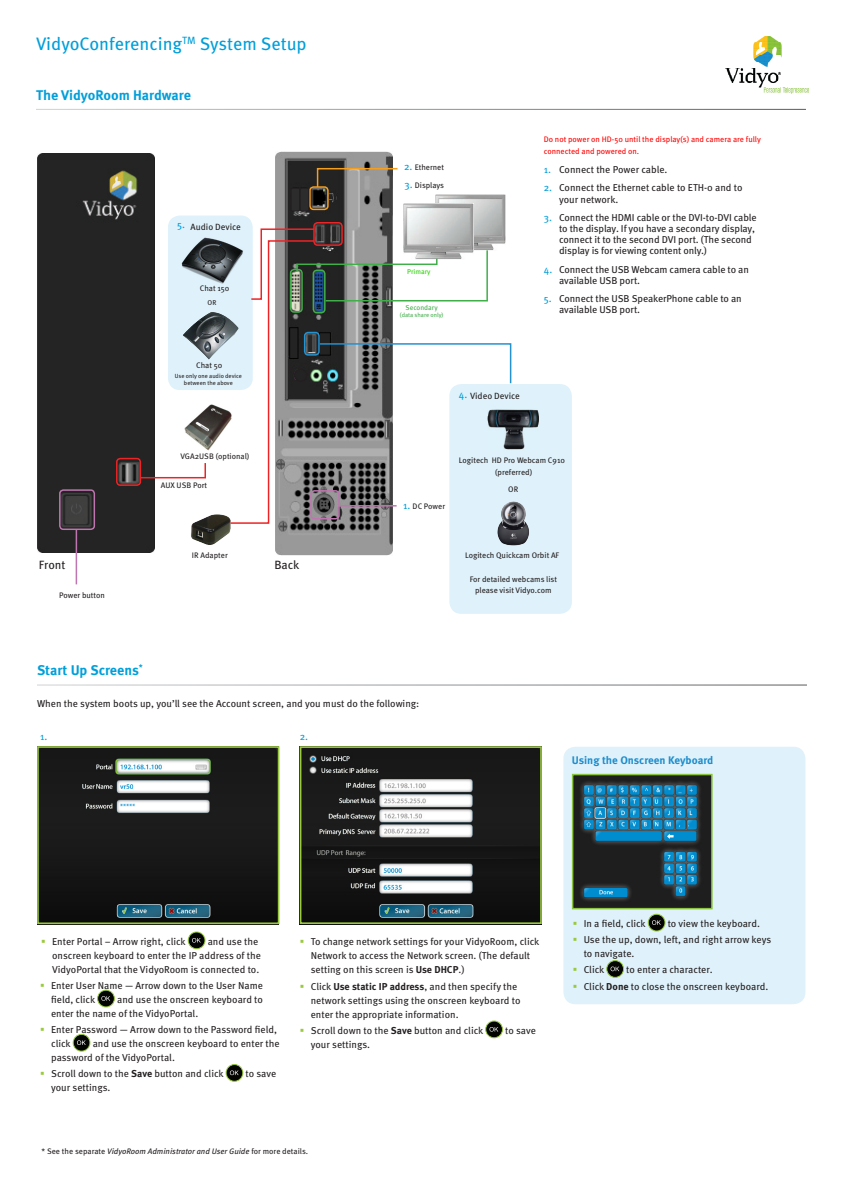
<style>
.page{position:relative;width:842px;height:1191px;background:#fff}
.page>*{position:absolute;margin:0;border:0;box-sizing:border-box;transform-origin:0 0}
.t1{font:18px "Meta OT";color:#009fda}
.subhead{font:700 14px "Meta OT";color:#009fda}
.t2{font:12px "Meta OT";color:#231f20}
.subhead-2{font:700 11px "Meta OT";letter-spacing:-.005em;color:#1c8dcd}
.subhead-3{font:10px/14px "Meta OT";letter-spacing:-.005em;color:#231f20}
.t3{font:10px "Meta OT";color:#009fda}
.subhead-4{font:9px "Meta OT";color:#231f20}
.t4{font:8px/11px "Meta OT";color:#231f20;text-align:center}
.subhead-5{font:8px/12px "Meta OT";color:#f00}
.subhead-6{font:italic 8px "Meta OT";color:#231f20}
.t5{font:7px "Meta OT";color:#40ae49}
.t6{font:7px "Meta OT";color:#28d100}
.t7{font:7px "Meta OT";color:#231f20}
.t8{font:6px/7.2px "Meta OT";color:#231f20;text-align:center}
.t9{font:6px "Meta OT";letter-spacing:-.005em;color:#40ae49}
.s1{font-size:10px;color:#009fda}
.s2{color:#009fda}
.s3{font-weight:700}
.s4{font-style:normal}
</style>
<div class="page">
<div style="left:449px;top:384px;width:123px;height:230px;background:#dff1fa;border-radius:12px"></div>
<img style="left:726px;top:36px;width:82px;height:58px">
<img style="left:40px;top:749px;width:236px;height:172px">
<div style="left:37px;top:746px;width:242px;height:178px;border:2px solid #98c93e"></div>
<div style="left:188px;top:932px;width:17px;height:16px;background:#040503;border-radius:50%"></div>
<div style="left:188px;top:931px;width:17px;height:18px;border:1px solid #98c93e;border-radius:50%"></div>
<svg style="left:192px;top:938px;width:9px;height:4px"></svg>
<svg style="left:98px;top:990px;width:16px;height:17px"></svg>
<div style="left:97px;top:989px;width:18px;height:18px;border:1px solid #98c93e;border-radius:50%"></div>
<svg style="left:101px;top:996px;width:9px;height:4px"></svg>
<div style="left:73px;top:1034px;width:17px;height:17px;background:#040503;border-radius:50%"></div>
<div style="left:73px;top:1034px;width:17px;height:17px;border:1px solid #98c93e;border-radius:50%"></div>
<svg style="left:77px;top:1040px;width:9px;height:5px"></svg>
<svg style="left:226px;top:1064px;width:17px;height:17px"></svg>
<div style="left:226px;top:1064px;width:17px;height:17px;border:1px solid #98c93e;border-radius:50%"></div>
<svg style="left:230px;top:1070px;width:9px;height:5px"></svg>
<img style="left:303px;top:749px;width:236px;height:172px">
<div style="left:300px;top:746px;width:242px;height:178px;border:2px solid #98c93e"></div>
<svg style="left:486px;top:1021px;width:16px;height:16px"></svg>
<div style="left:485px;top:1020px;width:18px;height:18px;border:1px solid #98c93e;border-radius:50%"></div>
<svg style="left:489px;top:1027px;width:9px;height:4px"></svg>
<div style="left:563px;top:746px;width:242px;height:258px;background:#dff1fa;border-radius:12px"></div>
<img style="left:575px;top:777px;width:135px;height:129px">
<div style="left:572px;top:774px;width:141px;height:135px;border:2px solid #8ac33f"></div>
<div style="left:648px;top:914px;width:17px;height:17px;background:#040503;border-radius:50%"></div>
<div style="left:648px;top:913px;width:17px;height:18px;border:1px solid #98c93e;border-radius:50%"></div>
<svg style="left:652px;top:920px;width:9px;height:5px"></svg>
<div style="left:607px;top:960px;width:16px;height:17px;background:#040503;border-radius:50%"></div>
<div style="left:606px;top:960px;width:18px;height:17px;border:1px solid #98c93e;border-radius:50%"></div>
<svg style="left:610px;top:966px;width:9px;height:5px"></svg>
<div style="left:38px;top:154px;width:116px;height:398px;background:#242424"></div>
<img style="left:276px;top:152px;width:116px;height:403px">
<div style="left:59px;top:489px;width:36px;height:41px;border:2px solid #bf76b0;border-radius:4px"></div>
<hr style="left:76px;top:529px;width:1px;height:55px;background:#bf76b0">
<img style="left:184px;top:405px;width:45px;height:45px">
<div style="left:168px;top:215px;width:85px;height:175px;background:#dff1fa;border-radius:12px"></div>
<img style="left:181px;top:237px;width:48px;height:47px">
<img style="left:191px;top:514px;width:40px;height:31px">
<img style="left:183px;top:312px;width:46px;height:48px">
<div style="left:116px;top:458px;width:25px;height:28px;border:2px solid #ee2325;border-radius:4px"></div>
<svg style="left:139px;top:461px;width:67px;height:18px"></svg>
<div style="left:309px;top:186px;width:20px;height:24px;border:2px solid #f79e1d;border-radius:4px"></div>
<div style="left:291px;top:188px;width:8px;height:23px;background:#2c2c2c;border-radius:2px"></div>
<div style="left:291px;top:188px;width:9px;height:23px;border:1px solid #231f20;border-radius:2px"></div>
<div style="left:300px;top:188px;width:9px;height:23px;background:#2c2c2c;border-radius:2px"></div>
<div style="left:300px;top:188px;width:9px;height:23px;border:1px solid #231f20;border-radius:2px"></div>
<img style="left:436px;top:195px;width:69px;height:33px">
<img style="left:404px;top:203px;width:70px;height:25px">
<img style="left:497px;top:501px;width:32px;height:45px">
<div style="left:313px;top:222px;width:30px;height:24px;border:2px solid #ee2325;border-radius:4px"></div>
<svg style="left:316px;top:167px;width:82px;height:22px;background:#81796d"></svg>
<svg style="left:229px;top:228px;width:283px;height:296px"></svg>
<img style="left:488px;top:406px;width:51px;height:44px">
<p class="t1" style="left:36px;top:32px;width:272px">VidyoConferencing<sup>TM</sup> System Setup</p>
<p class="subhead" style="left:36px;top:86px;width:156px">The VidyoRoom Hardware</p>
<p class="subhead-4" style="left:191px;top:221px;width:52px">Audio Device</p>
<p class="t3" style="left:177px;top:218px;width:9px">5.</p>
<p class="t4" style="left:200px;top:283px;width:31px">Chat 150</p>
<p class="t7" style="left:208px;top:298px;width:10px">OR</p>
<p class="t4" style="left:196px;top:360px;width:28px">Chat 50</p>
<p class="t8" style="left:175px;top:373px;width:68px">Use only one audio device between the above</p>
<p class="t4" style="left:180px;top:451px;width:71px">VGA2USB (optional)</p>
<p class="t4" style="left:161px;top:480px;width:48px">AUX USB Port</p>
<p class="t4" style="left:192px;top:550px;width:37px">IR Adapter</p>
<p class="t2" style="left:39px;top:557px;width:28px">Front</p>
<p class="t2" style="left:274px;top:557px;width:26px">Back</p>
<p class="t4" style="left:59px;top:589px;width:47px">Power button</p>
<p class="t4" style="left:404px;top:162px;width:42px"><span class="s1">2.</span> Ethernet</p>
<p class="t4" style="left:404px;top:180px;width:41px"><span class="s1">3.</span> Displays</p>
<p class="t6" style="left:407px;top:267px;width:25px">Primary</p>
<p class="t5" style="left:406px;top:303px;width:34px">Secondary</p>
<p class="t9" style="left:400px;top:311px;width:45px">(data share only)</p>
<p class="subhead-5" style="left:544px;top:134px;width:219px">Do not power on HD-50 until the display(s) and camera are fully connected and powered on.</p>
<p class="subhead-3" style="left:544px;top:163px;width:125px"><span class="s2">1.</span> Connect the Power cable.</p>
<p class="subhead-3" style="left:544px;top:181px;width:200px"><span class="s2">2.</span> Connect the Ethernet cable to ETH-0 and to</p>
<p class="subhead-3" style="left:559px;top:193px;width:61px">your network.</p>
<p class="subhead-3" style="left:559px;top:213px;width:199px;line-height:11px;text-indent:-15px"><span class="s2">3.</span> Connect the HDMI cable or the DVI-to-DVI cable to the display. If you have a secondary display, connect it to the second DVI port. (The second display is for viewing content only.)</p>
<p class="subhead-3" style="left:559px;top:264px;width:191px;line-height:11px;text-indent:-15px"><span class="s2">4.</span> Connect the USB Webcam camera cable to an available USB port.</p>
<p class="subhead-3" style="left:559px;top:294px;width:184px;line-height:11px;text-indent:-15px"><span class="s2">5.</span> Connect the USB SpeakerPhone cable to an available USB port.</p>
<p class="t3" style="left:459px;top:388px;width:10px">4.</p>
<p class="subhead-4" style="left:470px;top:390px;width:51px">Video Device</p>
<p class="t4" style="left:403px;top:501px;width:43px"><span class="s1">1.</span> DC Power</p>
<p class="t4" style="left:459px;top:455px;width:108px">Logitech HD Pro Webcam C910</p>
<p class="t4" style="left:508px;top:484px;width:11px">OR</p>
<p class="t4" style="left:495px;top:466px;width:39px">(preferred)</p>
<p class="t4" style="left:465px;top:549px;width:96px">Logitech Quickcam Orbit AF</p>
<p class="t4" style="left:470px;top:573px;width:89px">For detailed webcams list please visit Vidyo.com</p>
<p class="subhead" style="left:37px;top:661px;width:107px">Start Up Screens<sup>*</sup></p>
<p class="subhead-3" style="left:37px;top:696px;width:384px">When the system boots up, you’ll see the Account screen, and you must do the following:</p>
<p class="t3" style="left:40px;top:730px;width:9px">1.</p>
<p class="t3" style="left:300px;top:730px;width:10px">2.</p>
<p class="subhead-2" style="left:572px;top:753px;width:143px">Using the Onscreen Keyboard</p>
<p class="subhead-3" style="left:52px;top:934px;width:210px;text-indent:156px">and use the onscreen keyboard to enter the IP address of the<br>VidyoPortal that the VidyoRoom is connected to.</p>
<p class="subhead-3" style="left:51px;top:978px;width:213px">Enter User Name — Arrow down to the User Name field, click</p>
<p class="subhead-3" style="left:52px;top:934px;width:135px">Enter Portal – Arrow right, click</p>
<p class="subhead-3" style="left:51px;top:992px;width:213px;text-indent:66px">and use the onscreen keyboard to enter the name of the VidyoPortal.</p>
<p class="subhead-3" style="left:51px;top:1023px;width:227px">Enter Password — Arrow down to the Password field, click</p>
<p class="subhead-3" style="left:51px;top:1037px;width:230px;text-indent:42px">and use the onscreen keyboard to enter the password of the VidyoPortal.</p>
<p class="subhead-3" style="left:51px;top:1067px;width:174px">Scroll down to the <span class="s3">Save</span> button and click</p>
<p class="subhead-3" style="left:246px;top:1067px;width:32px">to save</p>
<p class="subhead-3" style="left:51px;top:1081px;width:61px">your settings.</p>
<p class="subhead-3" style="left:311px;top:935px;width:230px">To change network settings for your VidyoRoom, click<br>Network to access the Network screen. (The default setting on this screen is <span class="s3">Use DHCP</span>.)</p>
<p class="subhead-3" style="left:311px;top:979px;width:211px">Click <span class="s3">Use static IP address</span>, and then specify the network settings using the onscreen keyboard to enter the appropriate information.</p>
<p class="subhead-3" style="left:311px;top:1023px;width:174px">Scroll down to the <span class="s3">Save</span> button and click</p>
<p class="subhead-3" style="left:505px;top:1023px;width:32px">to save</p>
<p class="subhead-3" style="left:311px;top:1037px;width:61px">your settings.</p>
<p class="subhead-6" style="left:42px;top:1146px;width:268px"><span class="s4">* See the separate</span> VidyoRoom Administrator and User Guide <span class="s4">for more details.</span></p>
<p class="subhead-3" style="left:584px;top:917px;width:64px">In a field, click</p>
<p class="subhead-3" style="left:668px;top:917px;width:94px">to view the keyboard.</p>
<p class="subhead-3" style="left:584px;top:933px;width:189px">Use the up, down, left, and right arrow keys to navigate.</p>
<p class="subhead-3" style="left:584px;top:963px;width:22px">Click</p>
<p class="subhead-3" style="left:626px;top:963px;width:88px">to enter a character.</p>
<p class="subhead-3" style="left:584px;top:979px;width:186px">Click <span class="s3">Done</span> to close the onscreen keyboard.</p>
</div>
